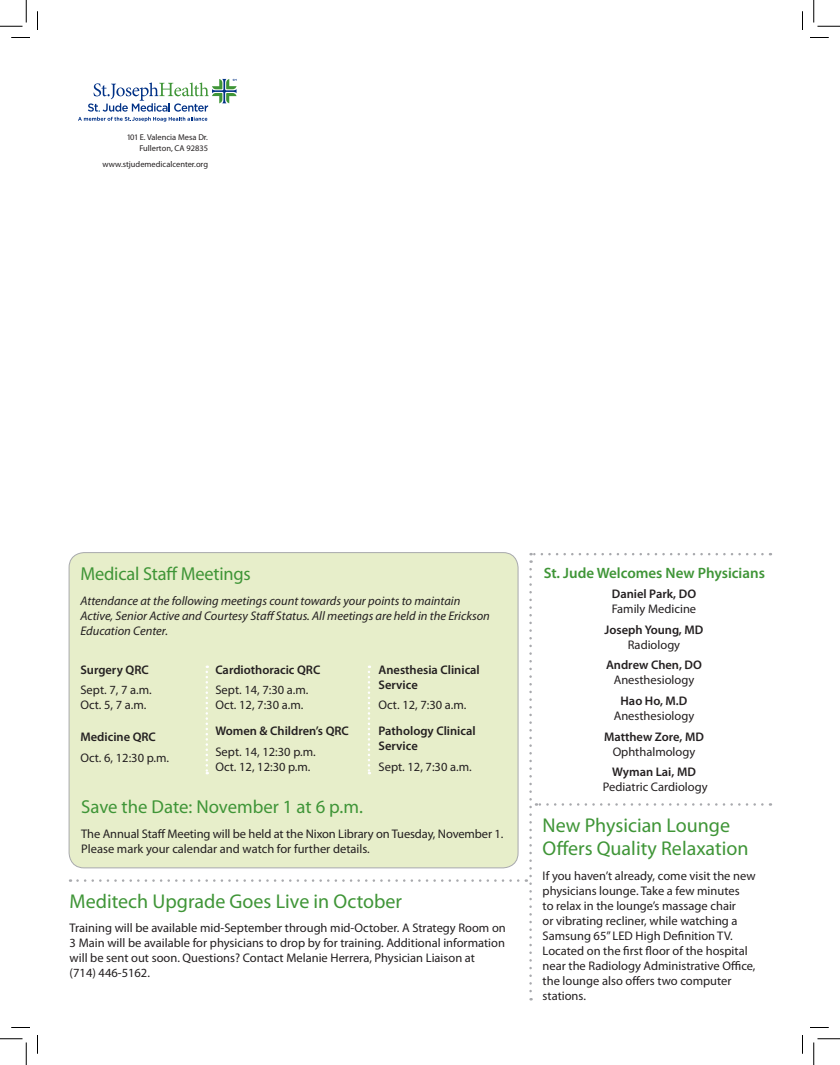
<style>
.page{position:relative;width:840px;height:1065px;background:#fff}
.page>*{position:absolute;margin:0;border:0;box-sizing:border-box;transform-origin:0 0}
.t1{font:20px/22.5px "Myriad Pro";color:#3f9537}
.t2{font:18.75px "Myriad Pro";letter-spacing:-.01em;color:#3f9537}
.t3{font:600 15px "Myriad Pro";color:#3f9537}
.t4{font:12.5px/15px "Myriad Pro";color:#231f20}
.t5{font:600 12.5px/15px "Myriad Pro";color:#231f20}
.t6{font:italic 12.5px/15px "Myriad Pro";color:#231f20}
.t7{font:8.38px "Myriad Pro";color:#231f20}
</style>
<div class="page">
<div style="left:69px;top:553px;width:449px;height:315px;background:#e7eeca;border-radius:15px"></div>
<svg style="left:78px;top:79px;width:159px;height:43px"></svg>
<svg style="left:531px;top:553px;width:231px;height:10px"></svg>
<svg style="left:77px;top:569px;width:685px;height:432px"></svg>
<svg style="left:11px;top:37px;width:19px;height:1px"></svg>
<svg style="left:810px;top:37px;width:19px;height:1px"></svg>
<svg style="left:11px;top:1027px;width:19px;height:1px"></svg>
<svg style="left:810px;top:1027px;width:19px;height:1px"></svg>
<svg style="left:37px;top:11px;width:1px;height:19px"></svg>
<svg style="left:37px;top:1035px;width:1px;height:19px"></svg>
<svg style="left:802px;top:11px;width:1px;height:19px"></svg>
<svg style="left:802px;top:1035px;width:1px;height:19px"></svg>
<svg style="left:0;top:0;width:27px;height:27px"></svg>
<svg style="left:0;top:1039px;width:27px;height:26px"></svg>
<svg style="left:814px;top:0;width:26px;height:27px"></svg>
<svg style="left:814px;top:1039px;width:26px;height:26px"></svg>
<p class="t7" style="left:127px;top:133px;width:83px">101 E. Valencia Mesa Dr.</p>
<p class="t7" style="left:139px;top:144px;width:70px">Fullerton, CA 92835</p>
<p class="t7" style="left:103px;top:160px;width:107px">www.stjudemedicalcenter.org</p>
<p class="t2" style="left:80px;top:563px;width:172px">Medical Staff Meetings</p>
<p class="t6" style="left:80px;top:593px;width:411px">Attendance at the following meetings count towards your points to maintain<br>Active, Senior Active and Courtesy Staff Status. All meetings are held in the Erickson<br>Education Center.</p>
<p class="t5" style="left:80px;top:662px;width:70px">Surgery QRC</p>
<p class="t4" style="left:80px;top:683px;width:73px">Sept. 7, 7 a.m.<br>Oct. 5, 7 a.m.</p>
<p class="t5" style="left:80px;top:729px;width:77px">Medicine QRC</p>
<p class="t4" style="left:80px;top:750px;width:90px">Oct. 6, 12:30 p.m.</p>
<p class="t5" style="left:215px;top:662px;width:106px">Cardiothoracic QRC</p>
<p class="t4" style="left:215px;top:683px;width:95px">Sept. 14, 7:30 a.m.<br>Oct. 12, 7:30 a.m.</p>
<p class="t5" style="left:215px;top:723px;width:135px">Women &amp; Children’s QRC</p>
<p class="t4" style="left:215px;top:745px;width:102px">Sept. 14, 12:30 p.m.<br>Oct. 12, 12:30 p.m.</p>
<p class="t5" style="left:379px;top:662px;width:103px">Anesthesia Clinical<br>Service</p>
<p class="t4" style="left:379px;top:698px;width:89px">Oct. 12, 7:30 a.m.</p>
<p class="t5" style="left:379px;top:723px;width:99px">Pathology Clinical<br>Service</p>
<p class="t4" style="left:379px;top:760px;width:95px">Sept. 12, 7:30 a.m.</p>
<p class="t2" style="left:81px;top:797px;width:283px">Save the Date: November 1 at 6 p.m.</p>
<p class="t4" style="left:81px;top:827px;width:424px">The Annual Staff Meeting will be held at the Nixon Library on Tuesday, November 1.<br>Please mark your calendar and watch for further details.</p>
<p class="t1" style="left:70px;top:890px;width:334px">Meditech Upgrade Goes Live in October</p>
<p class="t4" style="left:70px;top:921px;width:438px">Training will be available mid-September through mid-October. A Strategy Room on 3 Main will be available for physicians to drop by for training. Additional information will be sent out soon. Questions? Contact Melanie Herrera, Physician Liaison at<br>(714) 446-5162.</p>
<p class="t3" style="left:544px;top:564px;width:223px">St. Jude Welcomes New Physicians</p>
<p class="t5" style="left:612px;top:586px;width:86px">Daniel Park, DO</p>
<p class="t4" style="left:612px;top:602px;width:86px">Family Medicine</p>
<p class="t5" style="left:605px;top:622px;width:100px">Joseph Young, MD</p>
<p class="t4" style="left:628px;top:637px;width:54px">Radiology</p>
<p class="t5" style="left:606px;top:657px;width:97px">Andrew Chen, DO</p>
<p class="t4" style="left:614px;top:673px;width:82px">Anesthesiology</p>
<p class="t5" style="left:621px;top:693px;width:68px">Hao Ho, M.D</p>
<p class="t4" style="left:614px;top:709px;width:82px">Anesthesiology</p>
<p class="t5" style="left:604px;top:729px;width:101px">Matthew Zore, MD</p>
<p class="t4" style="left:613px;top:744px;width:84px">Ophthalmology</p>
<p class="t5" style="left:612px;top:764px;width:85px">Wyman Lai, MD</p>
<p class="t4" style="left:603px;top:780px;width:106px">Pediatric Cardiology</p>
<p class="t1" style="left:543px;top:815px;width:207px">New Physician Lounge<br>Offers Quality Relaxation</p>
<p class="t4" style="left:543px;top:868px;width:214px">If you haven’t already, come visit the new physicians lounge. Take a few minutes<br>to relax in the lounge’s massage chair<br>or vibrating recliner, while watching a Samsung 65” LED High Definition TV.<br>Located on the first floor of the hospital near the Radiology Administrative Office, the lounge also offers two computer stations.</p>
</div>
